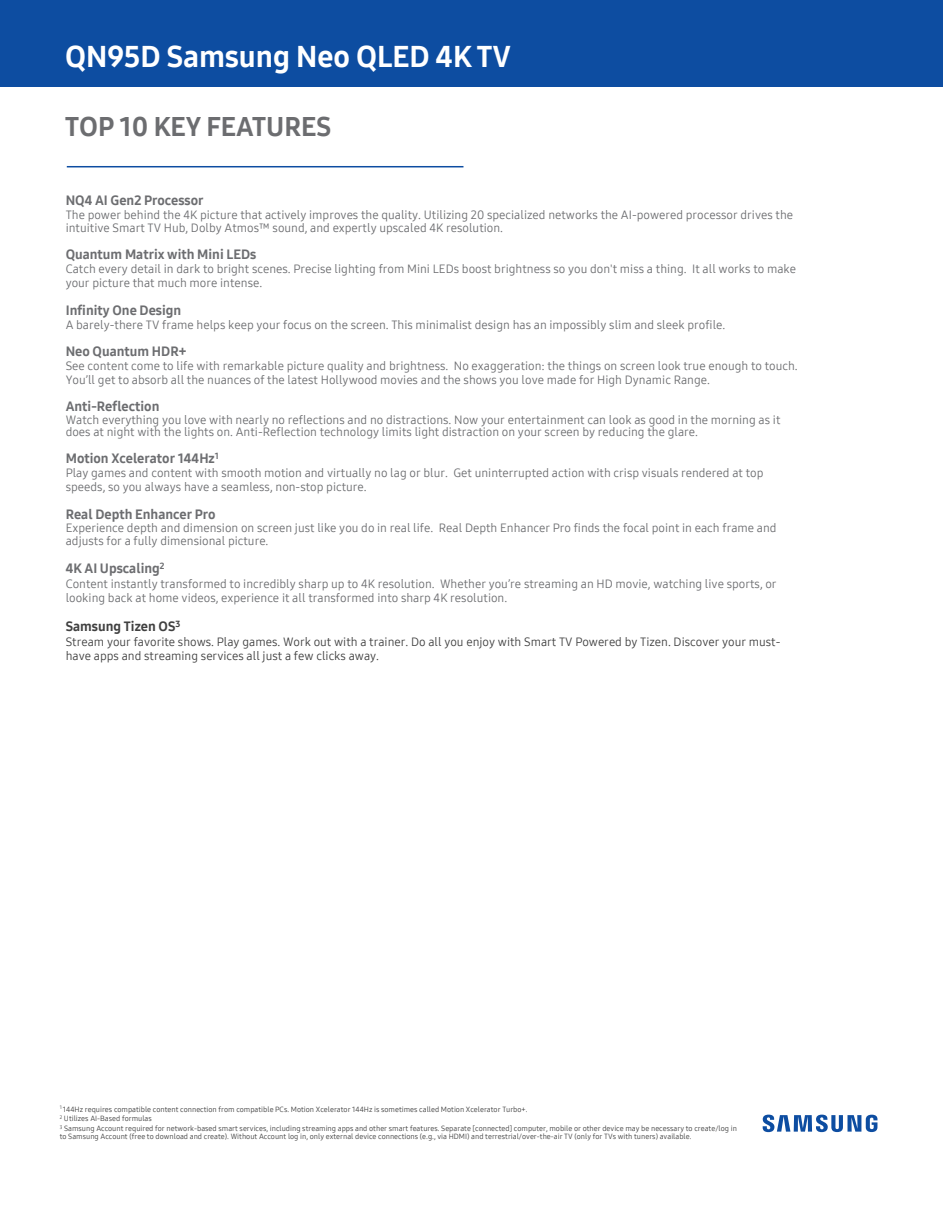
<style>
.page{position:relative;width:943px;height:1219px;background:#fff}
.page>*{position:absolute;margin:0;border:0;box-sizing:border-box;transform-origin:0 0}
.t1{font:30px "Samsung One 800";color:#fff}
.t2{font:27px "Samsung One 800";color:#6c6d70}
.t3{font:13.5px "Samsung One 800";color:#6c6d70}
.t4{font:13.5px "Samsung One 800";color:#404040}
.t5{font:12px/13.6px "Samsung One 400";color:#6c6d70}
.t6{font:12px/14.4px "Samsung One 400";color:#404040}
.t7{font:7.5px/9.8px "Samsung One 400";color:#404040}
</style>
<div class="page">
<div style="left:0;top:0;width:942px;height:87px;background:#0d4da1"></div>
<svg style="left:762px;top:1114px;width:115px;height:17px"></svg>
<hr style="left:67px;top:166px;width:396px;height:1px;background:#0d4da1">
<h1 class="t1" style="left:65px;top:36px;width:447px">QN95D Samsung Neo QLED 4K TV</h1>
<h2 class="t2" style="left:65px;top:108px;width:267px">TOP 10 KEY FEATURES</h2>
<p class="t3" style="left:66px;top:191px;width:139px">NQ4 AI Gen2 Processor</p>
<p class="t5" style="left:66px;top:207px;width:728px;line-height:13.2px">The power behind the 4K picture that actively improves the quality. Utilizing 20 specialized networks the AI-powered processor drives the intuitive Smart TV Hub, Dolby Atmos™ sound, and expertly upscaled 4K resolution.</p>
<p class="t3" style="left:66px;top:245px;width:192px">Quantum Matrix with Mini LEDs</p>
<p class="t5" style="left:66px;top:262px;width:731px">Catch every detail in dark to bright scenes. Precise lighting from Mini LEDs boost brightness so you don't miss a thing. It all works to make your picture that much more intense.</p>
<p class="t3" style="left:66px;top:301px;width:117px">Infinity One Design</p>
<p class="t5" style="left:66px;top:317px;width:661px">A barely-there TV frame helps keep your focus on the screen. This minimalist design has an impossibly slim and sleek profile.</p>
<p class="t3" style="left:66px;top:342px;width:122px">Neo Quantum HDR+</p>
<p class="t5" style="left:66px;top:359px;width:733px">See content come to life with remarkable picture quality and brightness. No exaggeration: the things on screen look true enough to touch.<br>You’ll get to absorb all the nuances of the latest Hollywood movies and the shows you love made for High Dynamic Range.</p>
<p class="t3" style="left:66px;top:397px;width:95px">Anti-Reflection</p>
<p class="t5" style="left:66px;top:413px;width:716px;line-height:12.1px">Watch everything you love with nearly no reflections and no distractions. Now your entertainment can look as good in the morning as it does at night with the lights on. Anti-Reflection technology limits light distraction on your screen by reducing the glare.</p>
<p class="t3" style="left:66px;top:449px;width:155px">Motion Xcelerator 144Hz<sup>1</sup></p>
<p class="t5" style="left:66px;top:466px;width:699px">Play games and content with smooth motion and virtually no lag or blur. Get uninterrupted action with crisp visuals rendered at top speeds, so you always have a seamless, non-stop picture.</p>
<p class="t3" style="left:66px;top:504px;width:151px">Real Depth Enhancer Pro</p>
<p class="t5" style="left:66px;top:521px;width:712px;line-height:13.2px">Experience depth and dimension on screen just like you do in real life. Real Depth Enhancer Pro finds the focal point in each frame and adjusts for a fully dimensional picture.</p>
<p class="t3" style="left:66px;top:559px;width:100px">4K AI Upscaling<sup>2</sup></p>
<p class="t5" style="left:66px;top:576px;width:712px">Content instantly transformed to incredibly sharp up to 4K resolution. Whether you’re streaming an HD movie, watching live sports, or looking back at home videos, experience it all transformed into sharp 4K resolution.</p>
<p class="t4" style="left:66px;top:617px;width:116px">Samsung Tizen OS<sup>3</sup></p>
<p class="t6" style="left:66px;top:634px;width:716px">Stream your favorite shows. Play games. Work out with a trainer. Do all you enjoy with Smart TV Powered by Tizen. Discover your must&shy;have apps and streaming services all just a few clicks away.</p>
<p class="t7" style="left:60px;top:1103px;width:678px"><sup>1</sup> 144Hz requires compatible content connection from compatible PCs. Motion Xcelerator 144Hz is sometimes called Motion Xcelerator Turbo+.<br><sup>2</sup> Utilizes AI-Based formulas<br><sup>3</sup> Samsung Account required for network-based smart services, including streaming apps and other smart features. Separate [connected] computer, mobile or other device may be necessary to create/log in</p>
<p class="t7" style="left:60px;top:1131px;width:633px">to Samsung Account (free to download and create). Without Account log in, only external device connections (e.g., via HDMI) and terrestrial/over-the-air TV (only for TVs with tuners) available.</p>
</div>
